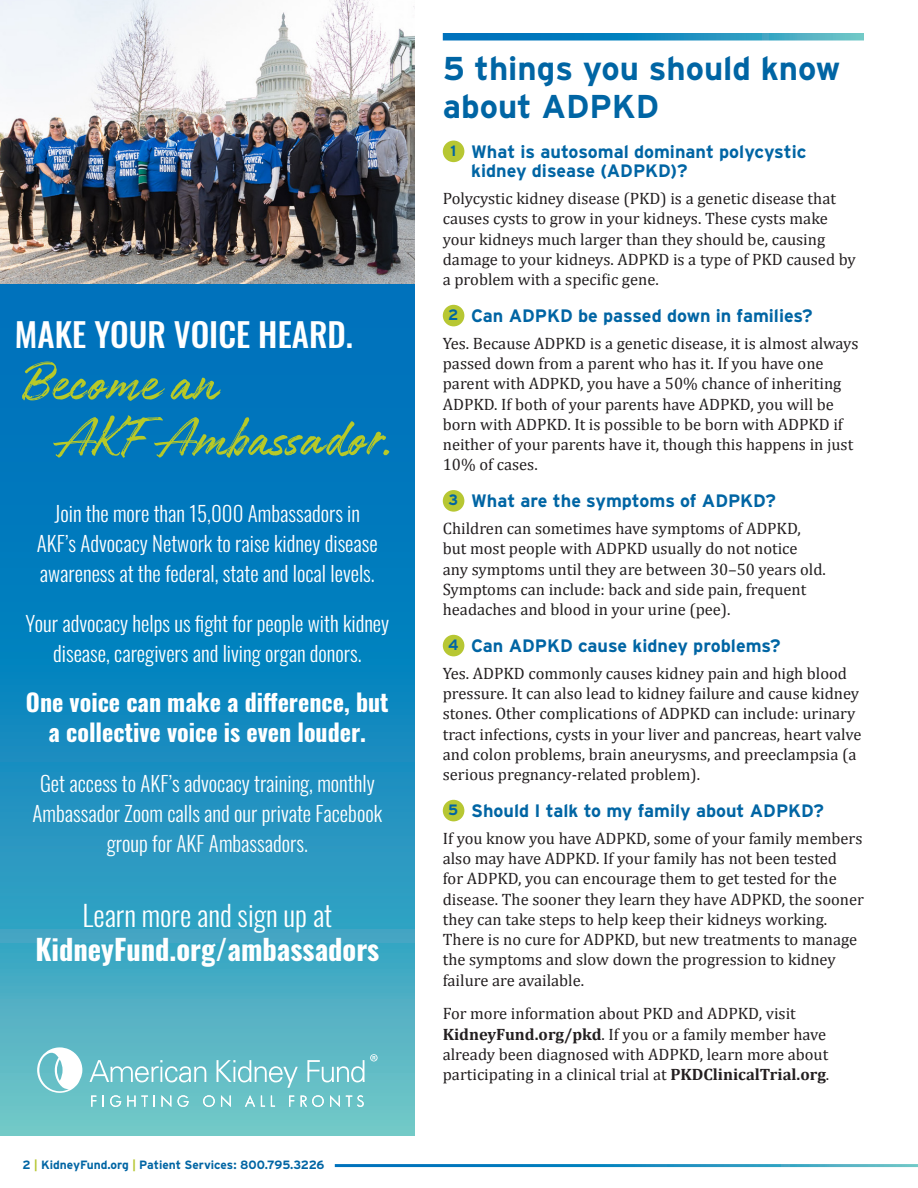
<style>
.page{position:relative;width:918px;height:1188px;background:#fff}
.page>*{position:absolute;margin:0;border:0;box-sizing:border-box;transform-origin:0 0}
.t1{font:63px "Authenia Textured";color:#b7c928}
.t2{font:700 33px/37.5px "Interstate";color:#0065a4}
.t3{font:500 33px "Oswald";color:#fff}
.Body{font:700 28.5px/34.2px "Oswald";color:#fff;text-align:center}
.Body-2{font:700 24px/30px "Oswald";color:#fff;text-align:center}
.Body-3{font:300 21px/30px "Oswald";color:#fff;text-align:center}
.Staff_Question{font:700 18px/19.5px "Interstate";color:#0065a4}
.Body-4{font:16.5px/20.2px "Cambria";color:#231f20}
.Staff_Question-2{font:700 15px "Interstate";color:#0065a4}
.t4{font:700 12px "Interstate";color:#0065a4}
.s1{font-weight:300}
.s2{color:#b7c733}
.s3{font-weight:700}
</style>
<div class="page">
<div style="left:443px;top:141px;width:21px;height:21px;background:#b7c733;border-radius:50%"></div>
<div style="left:443px;top:305px;width:21px;height:21px;background:#b7c733;border-radius:50%"></div>
<div style="left:443px;top:490px;width:21px;height:22px;background:#b7c733;border-radius:50%"></div>
<div style="left:443px;top:635px;width:21px;height:21px;background:#b7c733;border-radius:50%"></div>
<div style="left:443px;top:800px;width:21px;height:21px;background:#b7c733;border-radius:50%"></div>
<img style="left:0;top:0;width:415px;height:284px">
<svg style="left:0;top:284px;width:415px;height:852px;background:#1c8dbf"></svg>
<svg style="left:89px;top:1060px;width:117px;height:22px;background:#85cbd2"></svg>
<svg style="left:217px;top:1060px;width:81px;height:28px;background:#82cad1"></svg>
<svg style="left:307px;top:1054px;width:71px;height:28px;background:#7cc7cf"></svg>
<svg style="left:37px;top:1047px;width:45px;height:46px"></svg>
<svg style="left:91px;top:1096px;width:5px;height:11px"></svg>
<svg style="left:110px;top:1095px;width:11px;height:12px"></svg>
<svg style="left:127px;top:1096px;width:28px;height:11px"></svg>
<svg style="left:161px;top:1095px;width:10px;height:12px"></svg>
<svg style="left:178px;top:1095px;width:11px;height:12px"></svg>
<svg style="left:203px;top:1095px;width:12px;height:12px"></svg>
<svg style="left:221px;top:1095px;width:10px;height:12px"></svg>
<svg style="left:245px;top:1095px;width:10px;height:12px"></svg>
<svg style="left:261px;top:1096px;width:4px;height:11px"></svg>
<svg style="left:271px;top:1096px;width:4px;height:11px"></svg>
<svg style="left:289px;top:1096px;width:5px;height:11px"></svg>
<svg style="left:301px;top:1095px;width:23px;height:12px"></svg>
<svg style="left:330px;top:1095px;width:10px;height:12px"></svg>
<svg style="left:346px;top:1095px;width:18px;height:12px"></svg>
<svg style="left:443px;top:33px;width:421px;height:8px;background:#2c96c3"></svg>
<p class="t3" style="left:15px;top:317px;width:340px">MAKE YOUR VOICE HEARD.</p>
<p class="t1" style="left:21px;top:350px;width:198px">Become an</p>
<p class="t1" style="left:56px;top:405px;width:339px">AKF Ambassador.</p>
<p class="Body-3" style="left:37px;top:496px;width:343px">Join the more than 15,000 Ambassadors in<br>AKF’s Advocacy Network to raise kidney disease awareness at the federal, state and local levels.</p>
<p class="Body-3" style="left:25px;top:606px;width:365px">Your advocacy helps us fight for people with kidney disease, caregivers and living organ donors.</p>
<p class="Body-2" style="left:26px;top:689px;width:364px">One voice can make a difference, but a collective voice is even louder.</p>
<p class="Body-3" style="left:33px;top:766px;width:351px">Get access to AKF’s advocacy training, monthly<br>Ambassador Zoom calls and our private Facebook group for AKF Ambassadors.</p>
<p class="Body" style="left:35px;top:900px;width:345px"><span class="s1">Learn more and sign up at<br></span>KidneyFund.org/ambassadors</p>
<p class="t4" style="left:22px;top:1157px;width:304px">2 <span class="s2">|</span> KidneyFund.org <span class="s2">|</span> Patient Services: 800.795.3226</p>
<h2 class="t2" style="left:443px;top:50px;width:399px">5 things you should know about ADPKD</h2>
<p class="Staff_Question-2" style="left:450px;top:141px;width:7px">1</p>
<p class="Staff_Question" style="left:471px;top:141px;width:337px">What is autosomal dominant polycystic kidney disease (ADPKD)?</p>
<p class="Body-4" style="left:443px;top:188px;width:415px">Polycystic kidney disease (PKD) is a genetic disease that causes cysts to grow in your kidneys. These cysts make your kidneys much larger than they should be, causing damage to your kidneys. ADPKD is a type of PKD caused by a problem with a specific gene.</p>
<p class="Staff_Question-2" style="left:448px;top:306px;width:12px">2</p>
<p class="Staff_Question" style="left:471px;top:306px;width:343px">Can ADPKD be passed down in families?</p>
<p class="Body-4" style="left:443px;top:333px;width:417px">Yes. Because ADPKD is a genetic disease, it is almost always passed down from a parent who has it. If you have one parent with ADPKD, you have a 50% chance of inheriting ADPKD. If both of your parents have ADPKD, you will be born with ADPKD. It is possible to be born with ADPKD if neither of your parents have it, though this happens in just 10% of cases.</p>
<p class="Staff_Question-2" style="left:448px;top:491px;width:11px">3</p>
<p class="Staff_Question" style="left:471px;top:491px;width:306px">What are the symptoms of ADPKD?</p>
<p class="Body-4" style="left:443px;top:518px;width:385px">Children can sometimes have symptoms of ADPKD, but most people with ADPKD usually do not notice any symptoms until they are between 30–50 years old.<br>Symptoms can include: back and side pain, frequent headaches and blood in your urine (pee).</p>
<p class="Staff_Question-2" style="left:448px;top:636px;width:12px">4</p>
<p class="Staff_Question" style="left:471px;top:636px;width:311px">Can ADPKD cause kidney problems?</p>
<p class="Body-4" style="left:443px;top:663px;width:420px">Yes. ADPKD commonly causes kidney pain and high blood pressure. It can also lead to kidney failure and cause kidney stones. Other complications of ADPKD can include: urinary tract infections, cysts in your liver and pancreas, heart valve and colon problems, brain aneurysms, and preeclampsia (a serious pregnancy-related problem).</p>
<p class="Staff_Question-2" style="left:448px;top:801px;width:12px">5</p>
<p class="Staff_Question" style="left:471px;top:801px;width:354px">Should I talk to my family about ADPKD?</p>
<p class="Body-4" style="left:443px;top:828px;width:423px">If you know you have ADPKD, some of your family members also may have ADPKD. If your family has not been tested<br>for ADPKD, you can encourage them to get tested for the disease. The sooner they learn they have ADPKD, the sooner they can take steps to help keep their kidneys working.<br>There is no cure for ADPKD, but new treatments to manage the symptoms and slow down the progression to kidney failure are available.</p>
<p class="Body-4" style="left:443px;top:1004px;width:388px">For more information about PKD and ADPKD, visit <span class="s3">KidneyFund.org/pkd</span>. If you or a family member have already been diagnosed with ADPKD, learn more about participating in a clinical trial at <span class="s3">PKDClinicalTrial.org</span>.</p>
</div>
